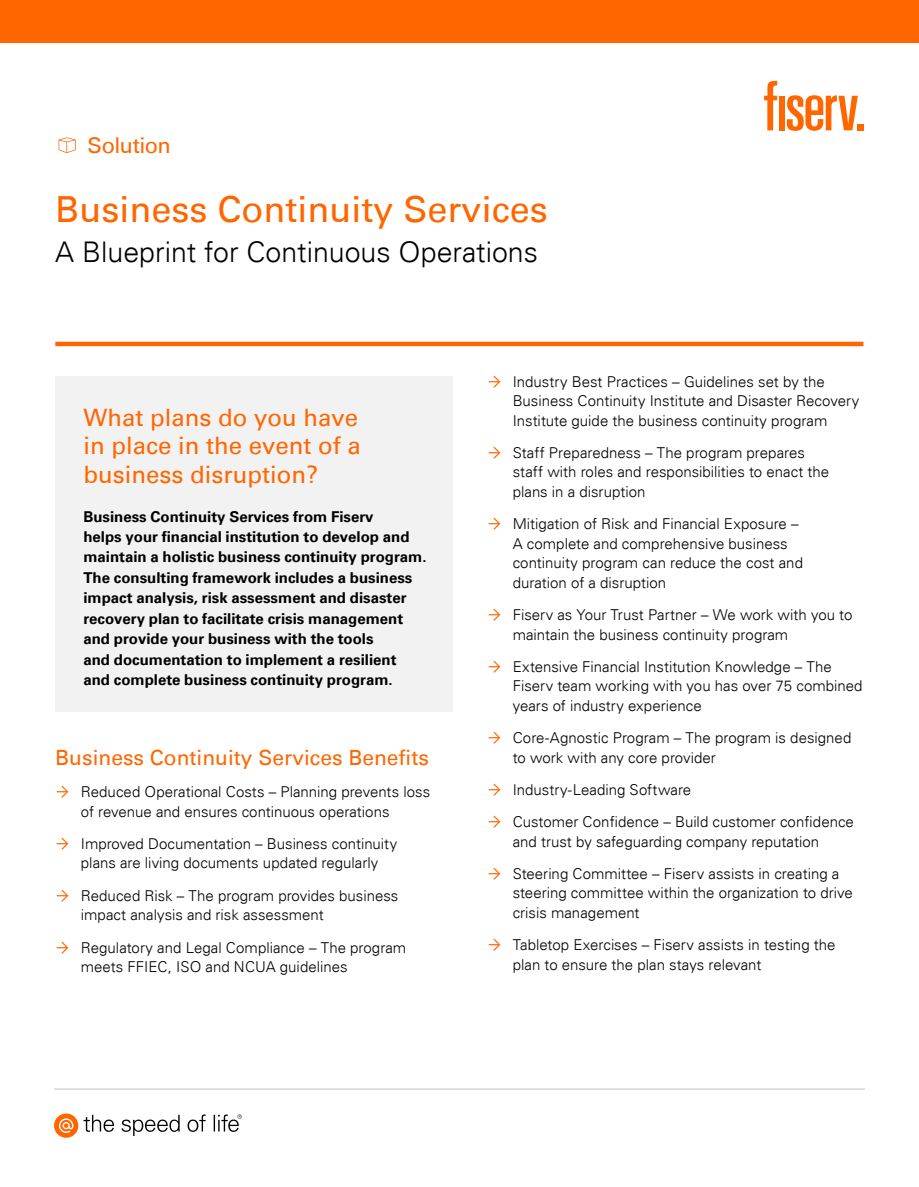
<style>
.page{position:relative;width:919px;height:1187px;background:#fff}
.page>*{position:absolute;margin:0;border:0;box-sizing:border-box;transform-origin:0 0}
.t1{font:36px "Univers For Fiserv 55";color:#f60}
.t2{font:300 28.5px "Univers For Fiserv 45";color:#000}
.t3{font:24px/28.5px "Univers For Fiserv 55";color:#f60;text-align:justify}
.t4{font:21.75px "Univers For Fiserv 55";letter-spacing:-.025em;color:#f60}
.t5{font:21px "Univers For Fiserv 55";color:#f60}
.t6{font:300 15px/19.5px "Univers For Fiserv 45";color:#000}
.t7{font:700 15px/20.4px "Univers For Fiserv 65";color:#000}
</style>
<div class="page">
<div style="left:0;top:0;width:918px;height:43px;background:#f60"></div>
<hr style="left:54px;top:1088px;width:810px;height:1px;background:#c2c2c2">
<div style="left:54px;top:1113px;width:24px;height:24px;background:#f60;border-radius:50%"></div>
<svg style="left:59px;top:1118px;width:14px;height:14px"></svg>
<svg style="left:83px;top:1114px;width:159px;height:21px"></svg>
<svg style="left:59px;top:137px;width:17px;height:16px"></svg>
<div style="left:55px;top:376px;width:397px;height:335px;background:#f2f2f2"></div>
<div style="left:55px;top:341px;width:808px;height:5px;background:#f60"></div>
<svg style="left:764px;top:81px;width:13px;height:49px"></svg>
<div style="left:778px;top:96px;width:6px;height:34px;background:#f60"></div>
<svg style="left:786px;top:95px;width:77px;height:36px"></svg>
<h3 class="t4" style="left:88px;top:132px;width:85px">Solution</h3>
<h1 class="t1" style="left:55px;top:188px;width:494px">Business Continuity Services</h1>
<h2 class="t2" style="left:55px;top:235px;width:484px">A Blueprint for Continuous Operations</h2>
<h3 class="t3" style="left:83px;top:403px;width:279px">What plans do you have in place in the event of a business disruption?</h3>
<p class="t7" style="left:83px;top:506px;width:344px">Business Continuity Services from Fiserv<br>helps your financial institution to develop and maintain a holistic business continuity program.<br>The consulting framework includes a business impact analysis, risk assessment and disaster recovery plan to facilitate crisis management and provide your business with the tools<br>and documentation to implement a resilient and complete business continuity program.</p>
<h3 class="t5" style="left:55px;top:745px;width:375px">Business Continuity Services Benefits</h3>
<p class="t6" style="left:81px;top:782px;width:351px">Reduced Operational Costs – Planning prevents loss of revenue and ensures continuous operations</p>
<p class="t6" style="left:81px;top:833px;width:318px">Improved Documentation – Business continuity plans are living documents updated regularly</p>
<p class="t6" style="left:81px;top:885px;width:319px">Reduced Risk – The program provides business impact analysis and risk assessment</p>
<p class="t6" style="left:81px;top:937px;width:327px">Regulatory and Legal Compliance – The program meets FFIEC, ISO and NCUA guidelines</p>
<p class="t6" style="left:512px;top:371px;width:348px">Industry Best Practices – Guidelines set by the<br>Business Continuity Institute and Disaster Recovery<br>Institute guide the business continuity program</p>
<p class="t6" style="left:512px;top:443px;width:318px">Staff Preparedness – The program prepares staff with roles and responsibilities to enact the plans in a disruption</p>
<p class="t6" style="left:512px;top:514px;width:292px">Mitigation of Risk and Financial Exposure – A complete and comprehensive business continuity program can reduce the cost and duration of a disruption</p>
<p class="t6" style="left:512px;top:605px;width:341px">Fiserv as Your Trust Partner – We work with you to maintain the business continuity program</p>
<p class="t6" style="left:512px;top:656px;width:351px">Extensive Financial Institution Knowledge – The<br>Fiserv team working with you has over 75 combined years of industry experience</p>
<p class="t6" style="left:512px;top:728px;width:340px">Core-Agnostic Program – The program is designed to work with any core provider</p>
<p class="t6" style="left:512px;top:773px;width:343px;line-height:32.2px">Industry-Leading Software<br>Customer Confidence – Build customer confidence</p>
<p class="t6" style="left:512px;top:825px;width:328px;line-height:32.2px">and trust by safeguarding company reputation<br>Steering Committee – Fiserv assists in creating a</p>
<p class="t6" style="left:512px;top:883px;width:342px">steering committee within the organization to drive crisis management</p>
<p class="t6" style="left:512px;top:935px;width:324px">Tabletop Exercises – Fiserv assists in testing the plan to ensure the plan stays relevant</p>
</div>
